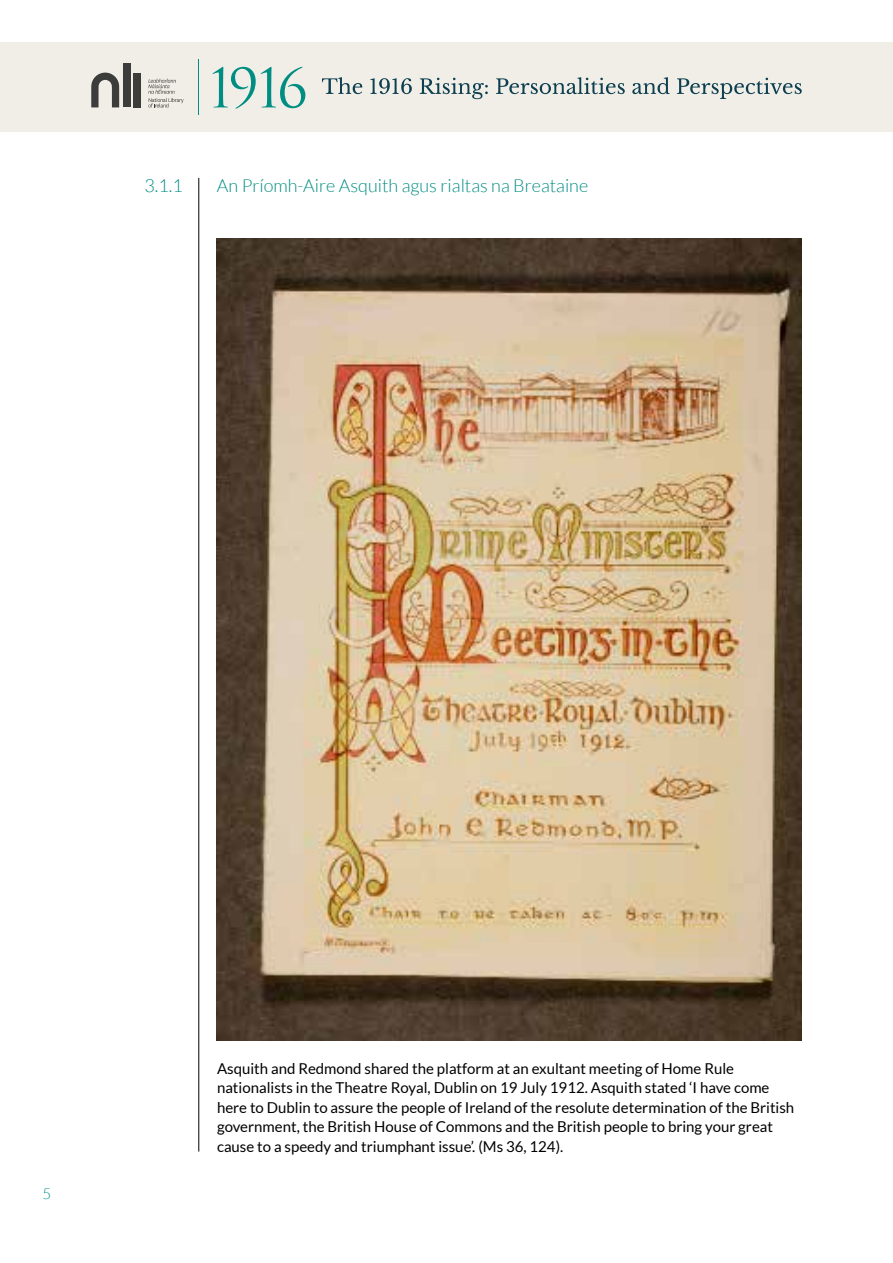
<style>
.page{position:relative;width:893px;height:1263px;background:#fff}
.page>*{position:absolute;margin:0;border:0;box-sizing:border-box;transform-origin:0 0}
.t1{font:300 18px "Lato";color:#008d82}
.t2{font:15px/19.5px "Lato";color:#000}
.t3{font:300 15px "Lato";color:#008d82}
</style>
<div class="page">
<div style="left:0;top:43px;width:893px;height:89px;background:#f0eee7"></div>
<hr style="left:198px;top:60px;width:1px;height:55px;background:#008d82">
<svg style="left:213px;top:67px;width:92px;height:42px"></svg>
<div style="left:123px;top:64px;width:7px;height:43px;background:#3c3c3b"></div>
<div style="left:134px;top:73px;width:7px;height:34px;background:#3c3c3b"></div>
<svg style="left:91px;top:73px;width:28px;height:34px"></svg>
<svg style="left:148px;top:79px;width:36px;height:29px"></svg>
<svg style="left:322px;top:77px;width:40px;height:17px"></svg>
<svg style="left:370px;top:78px;width:42px;height:16px"></svg>
<svg style="left:420px;top:78px;width:68px;height:21px"></svg>
<svg style="left:496px;top:77px;width:129px;height:17px"></svg>
<svg style="left:632px;top:77px;width:38px;height:17px"></svg>
<svg style="left:677px;top:78px;width:125px;height:21px"></svg>
<hr style="left:198px;top:178px;width:1px;height:973px;background:#000">
<img style="left:217px;top:239px;width:585px;height:801px">
<p class="t1" style="left:144px;top:176px;width:40px">3.1.1</p>
<p class="t1" style="left:217px;top:176px;width:373px">An Príomh-Aire Asquith agus rialtas na Breataine</p>
<p class="t3" style="left:43px;top:1186px;width:10px">5</p>
<p class="t2" style="left:217px;top:1058px;width:579px">Asquith and Redmond shared the platform at an exultant meeting of Home Rule nationalists in the Theatre Royal, Dublin on 19 July 1912. Asquith stated ‘I have come here to Dublin to assure the people of Ireland of the resolute determination of the British government, the British House of Commons and the British people to bring your great cause to a speedy and triumphant issue’. (Ms 36, 124).</p>
</div>
